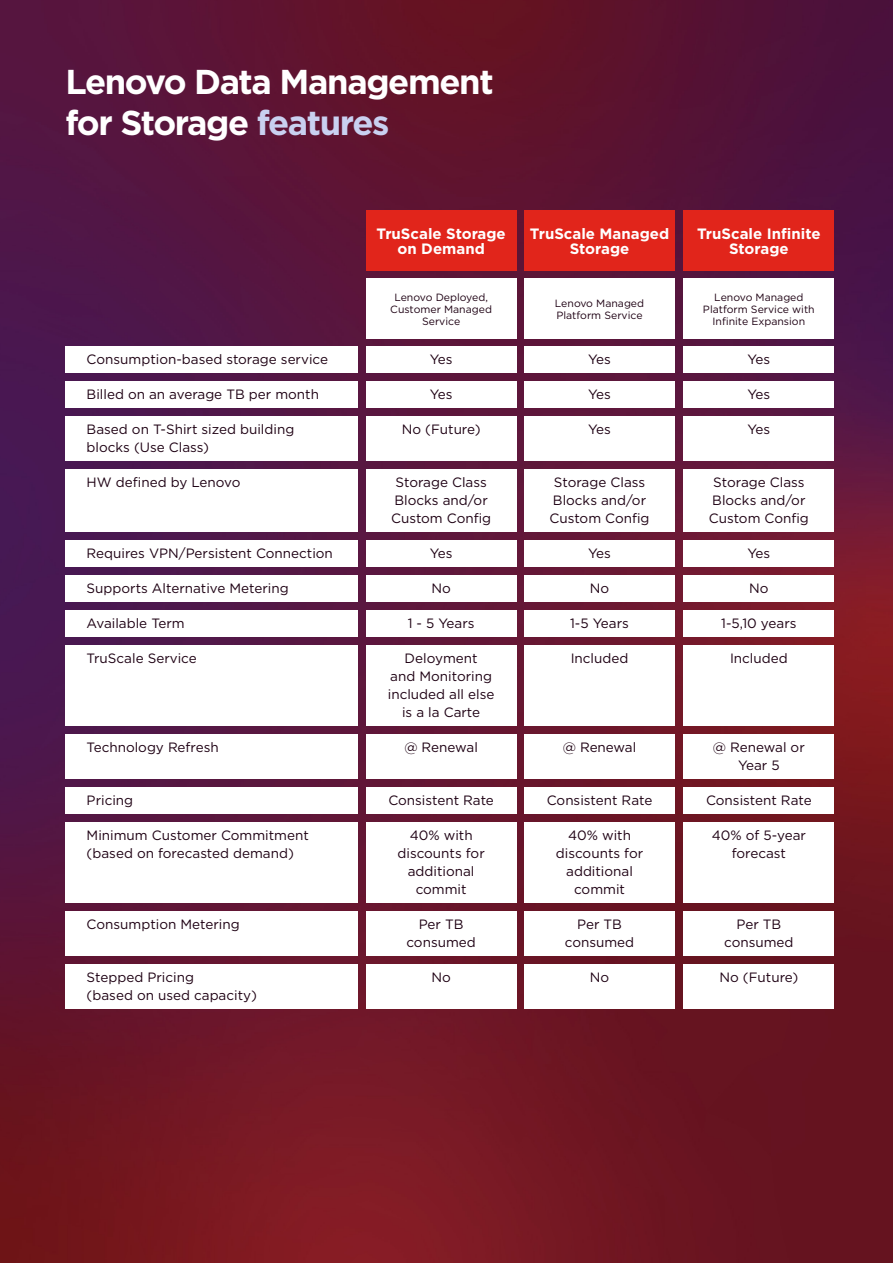
<style>
.page{position:relative;width:893px;height:1263px;background:#fff}
.page>*{position:absolute;margin:0;border:0;box-sizing:border-box;transform-origin:0 0}
.t1{font:700 34.5px/41.4px "Gotham";letter-spacing:-.04em;color:#fff}
.t2{font:700 15px/15px "Gotham";color:#fff;text-align:center}
.t3{font:13.5px/18px "Gotham";color:#1e0113;text-align:center}
.t4{font:10.5px/12px "Gotham";color:#1e0113;text-align:center}
.s1{color:#c9d0f0}
</style>
<div class="page">
<img style="left:0;top:0;width:893px;height:1263px">
<div style="left:65px;top:346px;width:293px;height:27px;background:#fff"></div>
<div style="left:65px;top:381px;width:293px;height:27px;background:#fff"></div>
<div style="left:65px;top:416px;width:293px;height:45px;background:#fff"></div>
<div style="left:65px;top:469px;width:293px;height:63px;background:#fff"></div>
<div style="left:65px;top:540px;width:293px;height:27px;background:#fff"></div>
<div style="left:65px;top:575px;width:293px;height:27px;background:#fff"></div>
<div style="left:65px;top:610px;width:293px;height:27px;background:#fff"></div>
<div style="left:65px;top:645px;width:293px;height:81px;background:#fff"></div>
<div style="left:65px;top:734px;width:293px;height:45px;background:#fff"></div>
<div style="left:65px;top:787px;width:293px;height:27px;background:#fff"></div>
<div style="left:65px;top:822px;width:293px;height:81px;background:#fff"></div>
<div style="left:65px;top:911px;width:293px;height:45px;background:#fff"></div>
<div style="left:65px;top:964px;width:293px;height:45px;background:#fff"></div>
<div style="left:366px;top:346px;width:151px;height:27px;background:#fff"></div>
<div style="left:366px;top:381px;width:151px;height:27px;background:#fff"></div>
<div style="left:366px;top:416px;width:151px;height:45px;background:#fff"></div>
<div style="left:366px;top:469px;width:151px;height:63px;background:#fff"></div>
<div style="left:366px;top:540px;width:151px;height:27px;background:#fff"></div>
<div style="left:366px;top:575px;width:151px;height:27px;background:#fff"></div>
<div style="left:366px;top:610px;width:151px;height:27px;background:#fff"></div>
<div style="left:366px;top:645px;width:151px;height:81px;background:#fff"></div>
<div style="left:366px;top:734px;width:151px;height:45px;background:#fff"></div>
<div style="left:366px;top:787px;width:151px;height:27px;background:#fff"></div>
<div style="left:366px;top:822px;width:151px;height:81px;background:#fff"></div>
<div style="left:366px;top:911px;width:151px;height:45px;background:#fff"></div>
<div style="left:366px;top:964px;width:151px;height:45px;background:#fff"></div>
<div style="left:524px;top:346px;width:151px;height:27px;background:#fff"></div>
<div style="left:524px;top:381px;width:151px;height:27px;background:#fff"></div>
<div style="left:524px;top:416px;width:151px;height:45px;background:#fff"></div>
<div style="left:524px;top:469px;width:151px;height:63px;background:#fff"></div>
<div style="left:524px;top:540px;width:151px;height:27px;background:#fff"></div>
<div style="left:524px;top:575px;width:151px;height:27px;background:#fff"></div>
<div style="left:524px;top:610px;width:151px;height:27px;background:#fff"></div>
<div style="left:524px;top:645px;width:151px;height:81px;background:#fff"></div>
<div style="left:524px;top:734px;width:151px;height:45px;background:#fff"></div>
<div style="left:524px;top:787px;width:151px;height:27px;background:#fff"></div>
<div style="left:524px;top:822px;width:151px;height:81px;background:#fff"></div>
<div style="left:524px;top:911px;width:151px;height:45px;background:#fff"></div>
<div style="left:524px;top:964px;width:151px;height:45px;background:#fff"></div>
<div style="left:683px;top:346px;width:151px;height:27px;background:#fff"></div>
<div style="left:683px;top:381px;width:151px;height:27px;background:#fff"></div>
<div style="left:683px;top:416px;width:151px;height:45px;background:#fff"></div>
<div style="left:683px;top:469px;width:151px;height:63px;background:#fff"></div>
<div style="left:683px;top:540px;width:151px;height:27px;background:#fff"></div>
<div style="left:683px;top:575px;width:151px;height:27px;background:#fff"></div>
<div style="left:683px;top:610px;width:151px;height:27px;background:#fff"></div>
<div style="left:683px;top:645px;width:151px;height:81px;background:#fff"></div>
<div style="left:683px;top:734px;width:151px;height:45px;background:#fff"></div>
<div style="left:683px;top:787px;width:151px;height:27px;background:#fff"></div>
<div style="left:683px;top:822px;width:151px;height:81px;background:#fff"></div>
<div style="left:683px;top:911px;width:151px;height:45px;background:#fff"></div>
<div style="left:683px;top:964px;width:151px;height:45px;background:#fff"></div>
<div style="left:366px;top:279px;width:151px;height:60px;background:#fff"></div>
<div style="left:366px;top:211px;width:151px;height:60px;background:#e1251b"></div>
<div style="left:524px;top:279px;width:151px;height:60px;background:#fff"></div>
<div style="left:524px;top:211px;width:151px;height:60px;background:#e1251b"></div>
<div style="left:683px;top:279px;width:151px;height:60px;background:#fff"></div>
<div style="left:683px;top:211px;width:151px;height:60px;background:#e1251b"></div>
<h1 class="t1" style="left:65px;top:61px;width:430px">Lenovo Data Management for Storage <span class="s1">features</span></h1>
<p class="t3" style="left:87px;top:349px;width:243px">Consumption-based storage service</p>
<p class="t3" style="left:87px;top:384px;width:234px">Billed on an average TB per month</p>
<p class="t3" style="left:87px;top:419px;width:209px;text-align:left">Based on T-Shirt sized building blocks (Use Class)</p>
<p class="t3" style="left:87px;top:472px;width:155px">HW defined by Lenovo</p>
<p class="t3" style="left:87px;top:544px;width:248px">Requires VPN/Persistent Connection</p>
<p class="t3" style="left:87px;top:579px;width:204px">Supports Alternative Metering</p>
<p class="t3" style="left:87px;top:614px;width:100px">Available Term</p>
<p class="t3" style="left:87px;top:649px;width:112px">TruScale Service</p>
<p class="t3" style="left:87px;top:738px;width:134px">Technology Refresh</p>
<p class="t3" style="left:87px;top:791px;width:48px">Pricing</p>
<p class="t3" style="left:87px;top:826px;width:224px;text-align:left">Minimum Customer Commitment (based on forecasted demand)</p>
<p class="t3" style="left:87px;top:915px;width:155px">Consumption Metering</p>
<p class="t3" style="left:87px;top:968px;width:172px;text-align:left">Stepped Pricing<br>(based on used capacity)</p>
<p class="t2" style="left:376px;top:226px;width:131px">TruScale Storage on Demand</p>
<p class="t4" style="left:390px;top:291px;width:103px">Lenovo Deployed,<br>Customer Managed<br>Service</p>
<p class="t3" style="left:430px;top:349px;width:24px">Yes</p>
<p class="t3" style="left:430px;top:384px;width:24px">Yes</p>
<p class="t3" style="left:402px;top:419px;width:80px">No (Future)</p>
<p class="t3" style="left:391px;top:473px;width:102px">Storage Class<br>Blocks and/or<br>Custom Config</p>
<p class="t3" style="left:430px;top:544px;width:24px">Yes</p>
<p class="t3" style="left:431px;top:579px;width:21px">No</p>
<p class="t3" style="left:408px;top:614px;width:68px">1 - 5 Years</p>
<p class="t3" style="left:388px;top:649px;width:108px">Deloyment<br>and Monitoring included all else is a la Carte</p>
<p class="t3" style="left:404px;top:738px;width:75px">@ Renewal</p>
<p class="t3" style="left:388px;top:791px;width:107px">Consistent Rate</p>
<p class="t3" style="left:397px;top:826px;width:89px">40% with discounts for additional commit</p>
<p class="t3" style="left:406px;top:915px;width:71px">Per TB consumed</p>
<p class="t3" style="left:431px;top:968px;width:21px">No</p>
<p class="t2" style="left:530px;top:226px;width:141px">TruScale Managed<br>Storage</p>
<p class="t4" style="left:555px;top:297px;width:91px;text-align:left">Lenovo Managed<br>Platform Service</p>
<p class="t3" style="left:588px;top:349px;width:24px">Yes</p>
<p class="t3" style="left:588px;top:384px;width:24px">Yes</p>
<p class="t3" style="left:588px;top:419px;width:24px">Yes</p>
<p class="t3" style="left:549px;top:473px;width:102px">Storage Class<br>Blocks and/or<br>Custom Config</p>
<p class="t3" style="left:588px;top:544px;width:24px">Yes</p>
<p class="t3" style="left:590px;top:579px;width:21px">No</p>
<p class="t3" style="left:570px;top:614px;width:60px">1-5 Years</p>
<p class="t3" style="left:571px;top:649px;width:59px">Included</p>
<p class="t3" style="left:563px;top:738px;width:75px">@ Renewal</p>
<p class="t3" style="left:547px;top:791px;width:107px">Consistent Rate</p>
<p class="t3" style="left:556px;top:826px;width:89px">40% with discounts for additional commit</p>
<p class="t3" style="left:565px;top:915px;width:71px">Per TB consumed</p>
<p class="t3" style="left:590px;top:968px;width:21px">No</p>
<p class="t2" style="left:697px;top:226px;width:125px">TruScale Infinite<br>Storage</p>
<p class="t4" style="left:703px;top:291px;width:113px">Lenovo Managed<br>Platform Service with<br>Infinite Expansion</p>
<p class="t3" style="left:747px;top:349px;width:24px">Yes</p>
<p class="t3" style="left:747px;top:384px;width:24px">Yes</p>
<p class="t3" style="left:747px;top:419px;width:24px">Yes</p>
<p class="t3" style="left:709px;top:473px;width:102px">Storage Class<br>Blocks and/or<br>Custom Config</p>
<p class="t3" style="left:747px;top:544px;width:24px">Yes</p>
<p class="t3" style="left:749px;top:579px;width:21px">No</p>
<p class="t3" style="left:721px;top:614px;width:77px">1-5,10 years</p>
<p class="t3" style="left:730px;top:649px;width:59px">Included</p>
<p class="t3" style="left:713px;top:738px;width:93px">@ Renewal or<br>Year 5</p>
<p class="t3" style="left:706px;top:791px;width:107px">Consistent Rate</p>
<p class="t3" style="left:712px;top:826px;width:96px">40% of 5-year forecast</p>
<p class="t3" style="left:724px;top:915px;width:71px">Per TB consumed</p>
<p class="t3" style="left:719px;top:968px;width:80px">No (Future)</p>
</div>
